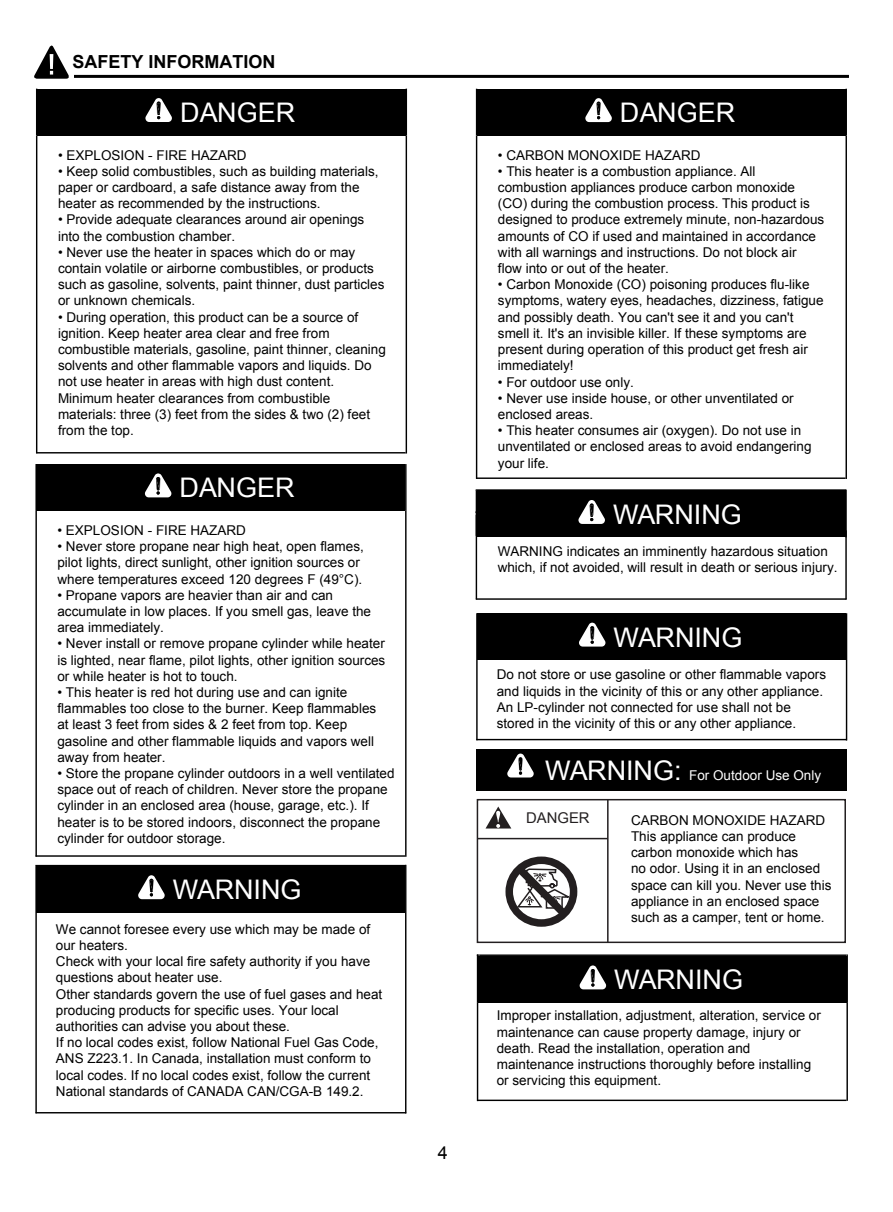
<style>
.page{position:relative;width:893px;height:1212px;background:#fff}
.page>*{position:absolute;margin:0;border:0;box-sizing:border-box;transform-origin:0 0}
.t1{font:27px "Arial";color:#fff}
.t2{font:700 18px "Arial";color:#000}
.t3{font:18px "Arial";color:#000}
.t4{font:14.85px "Arial";color:#231f20}
.t5{font:13.5px/16.2px "Arial";color:#000}
.t6{font:13.5px "Arial";color:#fff}
.s1{font-size:27px}
</style>
<div class="page">
<hr style="left:74px;top:75px;width:775px;height:3px;background:#000">
<div style="left:477px;top:89px;width:7px;height:47px;background:#000"></div>
<div style="left:838px;top:89px;width:7px;height:47px;background:#000"></div>
<div style="left:484px;top:89px;width:354px;height:47px;background:#000"></div>
<svg style="left:585px;top:98px;width:27px;height:24px"></svg>
<hr style="left:476px;top:89px;width:1px;height:47px;background:#000">
<hr style="left:845px;top:89px;width:2px;height:47px;background:#000">
<hr style="left:476px;top:136px;width:1px;height:343px;background:#000">
<hr style="left:845px;top:136px;width:2px;height:343px;background:#000">
<hr style="left:476px;top:477px;width:369px;height:2px;background:#000">
<div style="left:37px;top:866px;width:7px;height:46px;background:#000"></div>
<div style="left:398px;top:866px;width:7px;height:46px;background:#000"></div>
<div style="left:44px;top:866px;width:354px;height:46px;background:#000"></div>
<svg style="left:138px;top:875px;width:27px;height:24px"></svg>
<hr style="left:35px;top:865px;width:371px;height:1px;background:#000">
<hr style="left:35px;top:866px;width:2px;height:247px;background:#000">
<hr style="left:405px;top:865px;width:1px;height:248px;background:#000">
<hr style="left:36px;top:1112px;width:370px;height:1px;background:#000">
<div style="left:37px;top:89px;width:8px;height:46px;background:#000"></div>
<div style="left:398px;top:89px;width:8px;height:46px;background:#000"></div>
<div style="left:45px;top:89px;width:353px;height:46px;background:#000"></div>
<svg style="left:145px;top:98px;width:27px;height:24px"></svg>
<hr style="left:36px;top:89px;width:1px;height:46px;background:#000">
<hr style="left:406px;top:89px;width:1px;height:46px;background:#000">
<hr style="left:36px;top:135px;width:1px;height:318px;background:#000">
<hr style="left:406px;top:135px;width:1px;height:318px;background:#000">
<hr style="left:36px;top:452px;width:370px;height:1px;background:#000">
<div style="left:477px;top:799px;width:369px;height:144px;border:2px solid #231f20"></div>
<div style="left:505px;top:856px;width:72px;height:71px;border:8px solid #231f20;border-radius:50%"></div>
<svg style="left:509px;top:858px;width:66px;height:66px"></svg>
<hr style="left:607px;top:799px;width:2px;height:144px;background:#231f20">
<hr style="left:477px;top:838px;width:131px;height:1px;background:#231f20">
<svg style="left:486px;top:806px;width:25px;height:22px"></svg>
<div style="left:477px;top:749px;width:8px;height:42px;background:#000"></div>
<div style="left:838px;top:749px;width:9px;height:42px;background:#000"></div>
<div style="left:485px;top:749px;width:353px;height:42px;background:#000"></div>
<svg style="left:507px;top:753px;width:27px;height:24px"></svg>
<div style="left:478px;top:613px;width:7px;height:47px;background:#000"></div>
<div style="left:838px;top:613px;width:8px;height:47px;background:#000"></div>
<div style="left:485px;top:613px;width:353px;height:47px;background:#000"></div>
<svg style="left:579px;top:623px;width:26px;height:23px"></svg>
<hr style="left:476px;top:613px;width:2px;height:127px;background:#000">
<hr style="left:846px;top:613px;width:1px;height:127px;background:#000">
<hr style="left:476px;top:739px;width:371px;height:1px;background:#000">
<div style="left:478px;top:956px;width:7px;height:47px;background:#000"></div>
<div style="left:839px;top:956px;width:7px;height:47px;background:#000"></div>
<div style="left:485px;top:956px;width:354px;height:47px;background:#000"></div>
<svg style="left:580px;top:965px;width:26px;height:24px"></svg>
<hr style="left:480px;top:954px;width:366px;height:2px;background:#000">
<hr style="left:477px;top:956px;width:1px;height:47px;background:#000">
<hr style="left:846px;top:956px;width:2px;height:47px;background:#000">
<hr style="left:477px;top:1003px;width:1px;height:98px;background:#000">
<hr style="left:846px;top:1003px;width:2px;height:98px;background:#000">
<hr style="left:477px;top:1099px;width:369px;height:2px;background:#000">
<svg style="left:34px;top:45px;width:35px;height:34px"></svg>
<div style="left:37px;top:464px;width:7px;height:47px;background:#000"></div>
<div style="left:398px;top:464px;width:7px;height:47px;background:#000"></div>
<div style="left:44px;top:464px;width:354px;height:47px;background:#000"></div>
<svg style="left:145px;top:473px;width:26px;height:24px"></svg>
<hr style="left:35px;top:464px;width:2px;height:47px;background:#000">
<hr style="left:405px;top:464px;width:2px;height:47px;background:#000">
<hr style="left:35px;top:511px;width:2px;height:345px;background:#000">
<hr style="left:405px;top:511px;width:2px;height:346px;background:#000">
<hr style="left:36px;top:855px;width:369px;height:2px;background:#000">
<div style="left:477px;top:491px;width:7px;height:46px;background:#000"></div>
<div style="left:838px;top:491px;width:7px;height:46px;background:#000"></div>
<div style="left:484px;top:491px;width:354px;height:46px;background:#000"></div>
<svg style="left:578px;top:500px;width:27px;height:24px"></svg>
<hr style="left:476px;top:489px;width:370px;height:2px;background:#000">
<hr style="left:476px;top:490px;width:1px;height:46px;background:#000">
<hr style="left:845px;top:489px;width:2px;height:48px;background:#000">
<hr style="left:476px;top:515px;width:1px;height:84px;background:#000">
<hr style="left:845px;top:530px;width:2px;height:69px;background:#000">
<hr style="left:476px;top:598px;width:370px;height:2px;background:#000">
<h2 class="t2" style="left:72px;top:50px;width:205px">SAFETY INFORMATION</h2>
<h1 class="t1" style="left:180px;top:95px;width:117px">DANGER</h1>
<p class="t5" style="left:58px;top:147px;width:190px">• EXPLOSION - FIRE HAZARD</p>
<p class="t5" style="left:58px;top:163px;width:322px">• Keep solid combustibles, such as building materials, paper or cardboard, a safe distance away from the heater as recommended by the instructions.</p>
<p class="t5" style="left:58px;top:212px;width:308px">• Provide adequate clearances around air openings into the combustion chamber.</p>
<p class="t5" style="left:58px;top:244px;width:328px">• Never use the heater in spaces which do or may contain volatile or airborne combustibles, or products such as gasoline, solvents, paint thinner, dust particles or unknown chemicals.</p>
<p class="t5" style="left:58px;top:309px;width:329px">• During operation, this product can be a source of ignition. Keep heater area clear and free from combustible materials, gasoline, paint thinner, cleaning solvents and other flammable vapors and liquids. Do not use heater in areas with high dust content.<br>Minimum heater clearances from combustible materials: three (3) feet from the sides &amp; two (2) feet from the top.</p>
<h1 class="t1" style="left:179px;top:470px;width:117px">DANGER</h1>
<p class="t5" style="left:57px;top:522px;width:190px">• EXPLOSION - FIRE HAZARD</p>
<p class="t5" style="left:57px;top:538px;width:308px">• Never store propane near high heat, open flames, pilot lights, direct sunlight, other ignition sources or where temperatures exceed 120 degrees F (49°C).</p>
<p class="t5" style="left:57px;top:587px;width:315px">• Propane vapors are heavier than air and can accumulate in low places. If you smell gas, leave the area immediately.</p>
<p class="t5" style="left:57px;top:636px;width:329px;text-align:justify">• Never install or remove propane cylinder while heater is lighted, near flame, pilot lights, other ignition sources or while heater is hot to touch.</p>
<p class="t5" style="left:57px;top:684px;width:320px">• This heater is red hot during use and can ignite flammables too close to the burner. Keep flammables at least 3 feet from sides &amp; 2 feet from top. Keep gasoline and other flammable liquids and vapors well away from heater.</p>
<p class="t5" style="left:57px;top:765px;width:339px">• Store the propane cylinder outdoors in a well ventilated space out of reach of children. Never store the propane cylinder in an enclosed area (house, garage, etc.). If heater is to be stored indoors, disconnect the propane cylinder for outdoor storage.</p>
<h1 class="t1" style="left:173px;top:872px;width:130px">WARNING</h1>
<p class="t5" style="left:56px;top:921px;width:328px">We cannot foresee every use which may be made of our heaters.<br>Check with your local fire safety authority if you have questions about heater use.<br>Other standards govern the use of fuel gases and heat producing products for specific uses. Your local authorities can advise you about these.<br>If no local codes exist, follow National Fuel Gas Code, ANS Z223.1. In Canada, installation must conform to local codes. If no local codes exist, follow the current National standards of CANADA CAN/CGA-B 149.2.</p>
<h2 class="t3" style="left:438px;top:1141px;width:12px">4</h2>
<h1 class="t1" style="left:620px;top:95px;width:117px">DANGER</h1>
<p class="t5" style="left:498px;top:147px;width:204px">• CARBON MONOXIDE HAZARD</p>
<p class="t5" style="left:498px;top:163px;width:328px">• This heater is a combustion appliance. All combustion appliances produce carbon monoxide (CO) during the combustion process. This product is designed to produce extremely minute, non-hazardous amounts of CO if used and maintained in accordance with all warnings and instructions. Do not block air<br>flow into or out of the heater.</p>
<p class="t5" style="left:498px;top:277px;width:327px">• Carbon Monoxide (CO) poisoning produces flu-like symptoms, watery eyes, headaches, dizziness, fatigue and possibly death. You can't see it and you can't smell it. It's an invisible killer. If these symptoms are present during operation of this product get fresh air immediately!</p>
<p class="t5" style="left:498px;top:374px;width:138px">• For outdoor use only.</p>
<p class="t5" style="left:498px;top:390px;width:297px">• Never use inside house, or other unventilated or enclosed areas.</p>
<p class="t5" style="left:498px;top:422px;width:315px">• This heater consumes air (oxygen). Do not use in unventilated or enclosed areas to avoid endangering your life.</p>
<h1 class="t1" style="left:613px;top:497px;width:130px">WARNING</h1>
<p class="t5" style="left:498px;top:543px;width:341px">WARNING indicates an imminently hazardous situation which, if not avoided, will result in death or serious injury.</p>
<h1 class="t1" style="left:614px;top:619px;width:130px">WARNING</h1>
<p class="t5" style="left:497px;top:667px;width:331px">Do not store or use gasoline or other flammable vapors and liquids in the vicinity of this or any other appliance.<br>An LP-cylinder not connected for use shall not be stored in the vicinity of this or any other appliance.</p>
<p class="t6" style="left:545px;top:767px;width:277px"><span class="s1">WARNING:</span> For Outdoor Use Only</p>
<p class="t4" style="left:526px;top:808px;width:65px">DANGER</p>
<p class="t5" style="left:631px;top:812px;width:202px">CARBON MONOXIDE HAZARD<br>This appliance can produce carbon monoxide which has<br>no odor. Using it in an enclosed space can kill you. Never use this appliance in an enclosed space such as a camper, tent or home.</p>
<h1 class="t1" style="left:614px;top:962px;width:130px">WARNING</h1>
<p class="t5" style="left:497px;top:1008px;width:326px">Improper installation, adjustment, alteration, service or maintenance can cause property damage, injury or death. Read the installation, operation and maintenance instructions thoroughly before installing or servicing this equipment.</p>
</div>
